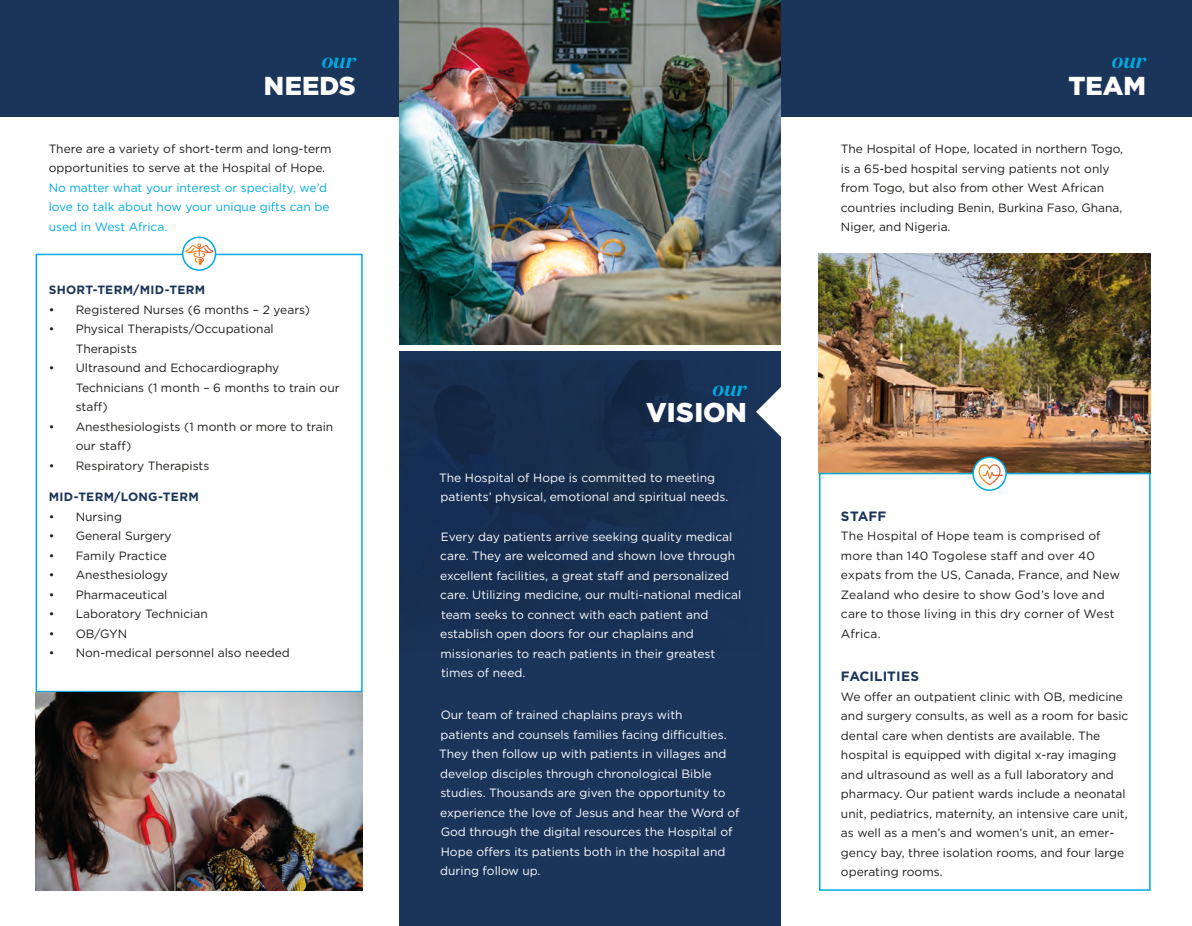
<style>
.page{position:relative;width:1192px;height:926px;background:#fff}
.page>*{position:absolute;margin:0;border:0;box-sizing:border-box;transform-origin:0 0}
.t1{font:900 27.15px "Gotham";color:#fff}
.t2{font:900 25.95px "Gotham";color:#fff}
.t3{font:italic 600 20.85px "Domaine Display";color:#00abe0}
.t4{font:700 13.5px "Gotham";letter-spacing:.005em;color:#1a345a}
.t5{font:12px/19.5px "Gotham";color:#1d1d1b}
.t6{font:12px/19.5px "Gotham";color:#fff}
.t7{font:12px/19.5px "Gotham";color:#00abe0}
.t8{font:700 12px "Gotham";letter-spacing:.025em;color:#1a345a}
</style>
<div class="page">
<div style="left:773px;top:0;width:419px;height:117px;background:#1a345a"></div>
<div style="left:0;top:0;width:406px;height:117px;background:#1a345a"></div>
<div style="left:399px;top:351px;width:381px;height:575px;background:#1a345a"></div>
<div style="left:818px;top:144px;width:333px;height:738px;background:#fff;border:2px solid #fff"></div>
<img style="left:399px;top:0;width:382px;height:344px">
<div style="left:36px;top:254px;width:327px;height:438px;border:2px solid #00abe0"></div>
<img style="left:819px;top:254px;width:331px;height:219px">
<div style="left:819px;top:473px;width:331px;height:417px;border:2px solid #00abe0"></div>
<svg style="left:756px;top:386px;width:25px;height:51px"></svg>
<svg style="left:973px;top:457px;width:33px;height:33px"></svg>
<div style="left:972px;top:456px;width:34px;height:35px;border:2px solid #00abe0;border-radius:50%"></div>
<svg style="left:978px;top:464px;width:25px;height:21px"></svg>
<img style="left:36px;top:692px;width:327px;height:198px">
<svg style="left:183px;top:237px;width:33px;height:33px"></svg>
<div style="left:182px;top:236px;width:34px;height:35px;border:2px solid #00abe0;border-radius:50%"></div>
<svg style="left:185px;top:243px;width:28px;height:22px"></svg>
<p class="t3" style="left:322px;top:48px;width:36px">our</p>
<p class="t2" style="left:264px;top:67px;width:93px">NEEDS</p>
<p class="t5" style="left:49px;top:139px;width:284px">There are a variety of short-term and long-term opportunities to serve at the Hospital of Hope.</p>
<p class="t7" style="left:49px;top:178px;width:282px">No matter what your interest or specialty, we’d love to talk about how your unique gifts can be used in West Africa.</p>
<p class="t8" style="left:49px;top:282px;width:158px">SHORT-TERM/MID-TERM</p>
<p class="t5" style="left:49px;top:299px;width:263px">• Registered Nurses (6 months – 2 years)</p>
<p class="t5" style="left:76px;top:319px;width:199px;text-indent:-27px">• Physical Therapists/Occupational<br>Therapists</p>
<p class="t5" style="left:76px;top:358px;width:265px;text-indent:-27px">• Ultrasound and Echocardiography<br>Technicians (1 month – 6 months to train our staff)</p>
<p class="t5" style="left:76px;top:416px;width:259px;text-indent:-27px">• Anesthesiologists (1 month or more to train our staff)</p>
<p class="t5" style="left:49px;top:455px;width:162px">• Respiratory Therapists</p>
<p class="t8" style="left:49px;top:489px;width:152px">MID-TERM/LONG-TERM</p>
<p class="t5" style="left:49px;top:506px;width:75px">• Nursing</p>
<p class="t5" style="left:49px;top:526px;width:124px">• General Surgery</p>
<p class="t5" style="left:49px;top:545px;width:120px">• Family Practice</p>
<p class="t5" style="left:49px;top:565px;width:121px">• Anesthesiology</p>
<p class="t5" style="left:49px;top:584px;width:120px">• Pharmaceutical</p>
<p class="t5" style="left:49px;top:604px;width:161px">• Laboratory Technician</p>
<p class="t5" style="left:49px;top:623px;width:80px">• OB/GYN</p>
<p class="t5" style="left:49px;top:643px;width:243px">• Non-medical personnel also needed</p>
<p class="t3" style="left:712px;top:375px;width:36px">our</p>
<p class="t1" style="left:646px;top:393px;width:102px">VISION</p>
<p class="t6" style="left:439px;top:468px;width:291px">The Hospital of Hope is committed to meeting patients’ physical, emotional and spiritual needs.</p>
<p class="t6" style="left:440px;top:526px;width:302px">Every day patients arrive seeking quality medical care. They are welcomed and shown love through excellent facilities, a great staff and personalized care. Utilizing medicine, our multi-national medical team seeks to connect with each patient and establish open doors for our chaplains and</p>
<p class="t6" style="left:440px;top:643px;width:276px">missionaries to reach patients in their greatest times of need.</p>
<p class="t6" style="left:441px;top:705px;width:243px">Our team of trained chaplains prays with</p>
<p class="t6" style="left:439px;top:724px;width:302px">patients and counsels families facing difficulties.<br>They then follow up with patients in villages and develop disciples through chronological Bible studies. Thousands are given the opportunity to experience the love of Jesus and hear the Word of God through the digital resources the Hospital of Hope offers its patients both in the hospital and during follow up.</p>
<p class="t3" style="left:1112px;top:48px;width:36px">our</p>
<p class="t2" style="left:1068px;top:67px;width:79px">TEAM</p>
<p class="t5" style="left:841px;top:139px;width:284px">The Hospital of Hope, located in northern Togo, is a 65-bed hospital serving patients not only from Togo, but also from other West African countries including Benin, Burkina Faso, Ghana, Niger, and Nigeria.</p>
<p class="t4" style="left:841px;top:507px;width:47px">STAFF</p>
<p class="t5" style="left:841px;top:526px;width:280px">The Hospital of Hope team is comprised of more than 140 Togolese staff and over 40 expats from the US, Canada, France, and New Zealand who desire to show God’s love and care to those living in this dry corner of West Africa.</p>
<p class="t4" style="left:841px;top:667px;width:80px">FACILITIES</p>
<p class="t5" style="left:841px;top:686px;width:289px">We offer an outpatient clinic with OB, medicine and surgery consults, as well as a room for basic dental care when dentists are available. The hospital is equipped with digital x-ray imaging and ultrasound as well as a full laboratory and pharmacy. Our patient wards include a neonatal unit, pediatrics, maternity, an intensive care unit, as well as a men’s and women’s unit, an emer&shy;gency bay, three isolation rooms, and four large operating rooms.</p>
</div>
